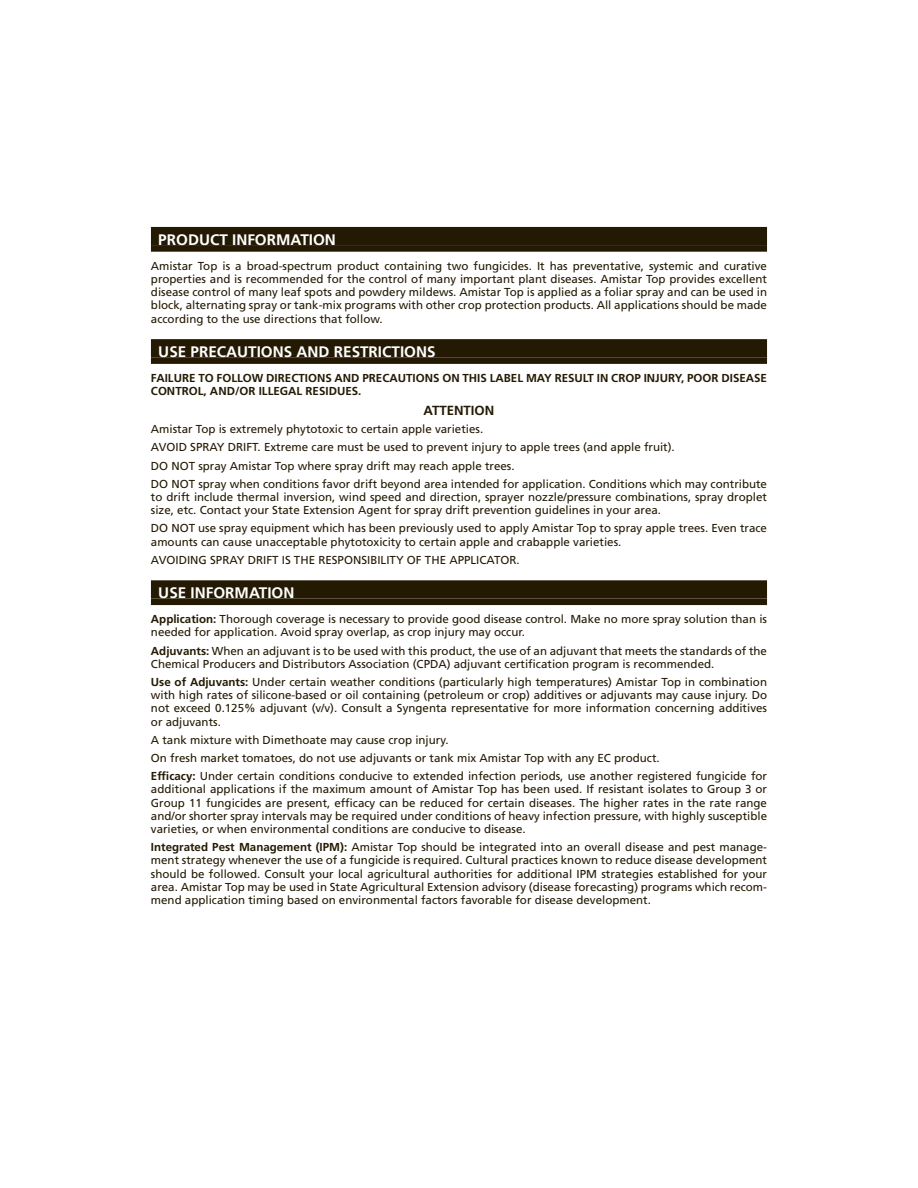
<style>
.page{position:relative;width:918px;height:1188px;background:#fff}
.page>*{position:absolute;margin:0;border:0;box-sizing:border-box;transform-origin:0 0}
.t1{font:700 15.3px "Frutiger LT Std";color:#fff}
.t2{font:700 13.2px "Frutiger LT Std";color:#241a04}
.t3{font:11.55px/13.2px "Frutiger LT Std";color:#241a04}
.t4{font:700 11.55px/13.2px "Frutiger LT Std";color:#241a04}
.s1{font-weight:700}
</style>
<div class="page">
<div style="left:151px;top:227px;width:616px;height:18px;background:#241a04"></div>
<div style="left:151px;top:245px;width:616px;height:7px;background:#241a04"></div>
<div style="left:151px;top:339px;width:616px;height:18px;background:#241a04"></div>
<div style="left:151px;top:357px;width:616px;height:7px;background:#241a04"></div>
<div style="left:151px;top:580px;width:616px;height:18px;background:#241a04"></div>
<div style="left:151px;top:598px;width:616px;height:7px;background:#241a04"></div>
<h1 class="t1" style="left:158px;top:234px;width:179px">PRODUCT INFORMATION</h1>
<p class="t3" style="left:151px;top:260px;width:618px;text-align:justify">Amistar Top is a broad-spectrum product containing two fungicides. It has preventative, systemic and curative properties and is recommended for the control of many important plant diseases. Amistar Top provides excellent disease control of many leaf spots and powdery mildews. Amistar Top is applied as a foliar spray and can be used in block, alternating spray or tank-mix programs with other crop protection products. All applications should be made according to the use directions that follow.</p>
<h1 class="t1" style="left:158px;top:346px;width:279px">USE PRECAUTIONS AND RESTRICTIONS</h1>
<p class="t4" style="left:151px;top:372px;width:618px">FAILURE TO FOLLOW DIRECTIONS AND PRECAUTIONS ON THIS LABEL MAY RESULT IN CROP INJURY, POOR DISEASE<br>CONTROL, AND/OR ILLEGAL RESIDUES.</p>
<p class="t2" style="left:424px;top:405px;width:72px">ATTENTION</p>
<p class="t3" style="left:151px;top:421px;width:618px;line-height:18.1px">Amistar Top is extremely phytotoxic to certain apple varieties.<br>AVOID SPRAY DRIFT. Extreme care must be used to prevent injury to apple trees (and apple fruit).<br>DO NOT spray Amistar Top where spray drift may reach apple trees.<br>DO NOT spray when conditions favor drift beyond area intended for application. Conditions which may contribute</p>
<p class="t3" style="left:151px;top:491px;width:618px">to drift include thermal inversion, wind speed and direction, sprayer nozzle/pressure combinations, spray droplet size, etc. Contact your State Extension Agent for spray drift prevention guidelines in your area.</p>
<p class="t3" style="left:151px;top:523px;width:618px">DO NOT use spray equipment which has been previously used to apply Amistar Top to spray apple trees. Even trace amounts can cause unacceptable phytotoxicity to certain apple and crabapple varieties.</p>
<p class="t3" style="left:151px;top:554px;width:370px">AVOIDING SPRAY DRIFT IS THE RESPONSIBILITY OF THE APPLICATOR.</p>
<h1 class="t1" style="left:158px;top:587px;width:138px">USE INFORMATION</h1>
<p class="t3" style="left:151px;top:614px;width:618px"><span class="s1">Application:</span> Thorough coverage is necessary to provide good disease control. Make no more spray solution than is needed for application. Avoid spray overlap, as crop injury may occur.</p>
<p class="t3" style="left:151px;top:645px;width:618px"><span class="s1">Adjuvants:</span> When an adjuvant is to be used with this product, the use of an adjuvant that meets the standards of the<br>Chemical Producers and Distributors Association (CPDA) adjuvant certification program is recommended.</p>
<p class="t3" style="left:151px;top:676px;width:618px;text-align:justify"><span class="s1">Use of Adjuvants:</span> Under certain weather conditions (particularly high temperatures) Amistar Top in combination with high rates of silicone-based or oil containing (petroleum or crop) additives or adjuvants may cause injury. Do not exceed 0.125% adjuvant (v/v). Consult a Syngenta representative for more information concerning additives or adjuvants.</p>
<p class="t3" style="left:151px;top:732px;width:618px;line-height:18.1px">A tank mixture with Dimethoate may cause crop injury.<br>On fresh market tomatoes, do not use adjuvants or tank mix Amistar Top with any EC product.<br><span class="s1">Efficacy:</span> Under certain conditions conducive to extended infection periods, use another registered fungicide for</p>
<p class="t3" style="left:151px;top:784px;width:618px;text-align:justify">additional applications if the maximum amount of Amistar Top has been used. If resistant isolates to Group 3 or Group 11 fungicides are present, efficacy can be reduced for certain diseases. The higher rates in the rate range and/or shorter spray intervals may be required under conditions of heavy infection pressure, with highly susceptible varieties, or when environmental conditions are conducive to disease.</p>
<p class="t3" style="left:151px;top:841px;width:618px;text-align:justify"><span class="s1">Integrated Pest Management (IPM):</span> Amistar Top should be integrated into an overall disease and pest manage&shy;ment strategy whenever the use of a fungicide is required. Cultural practices known to reduce disease development should be followed. Consult your local agricultural authorities for additional IPM strategies established for your area. Amistar Top may be used in State Agricultural Extension advisory (disease forecasting) programs which recom&shy;mend application timing based on environmental factors favorable for disease development.</p>
</div>
